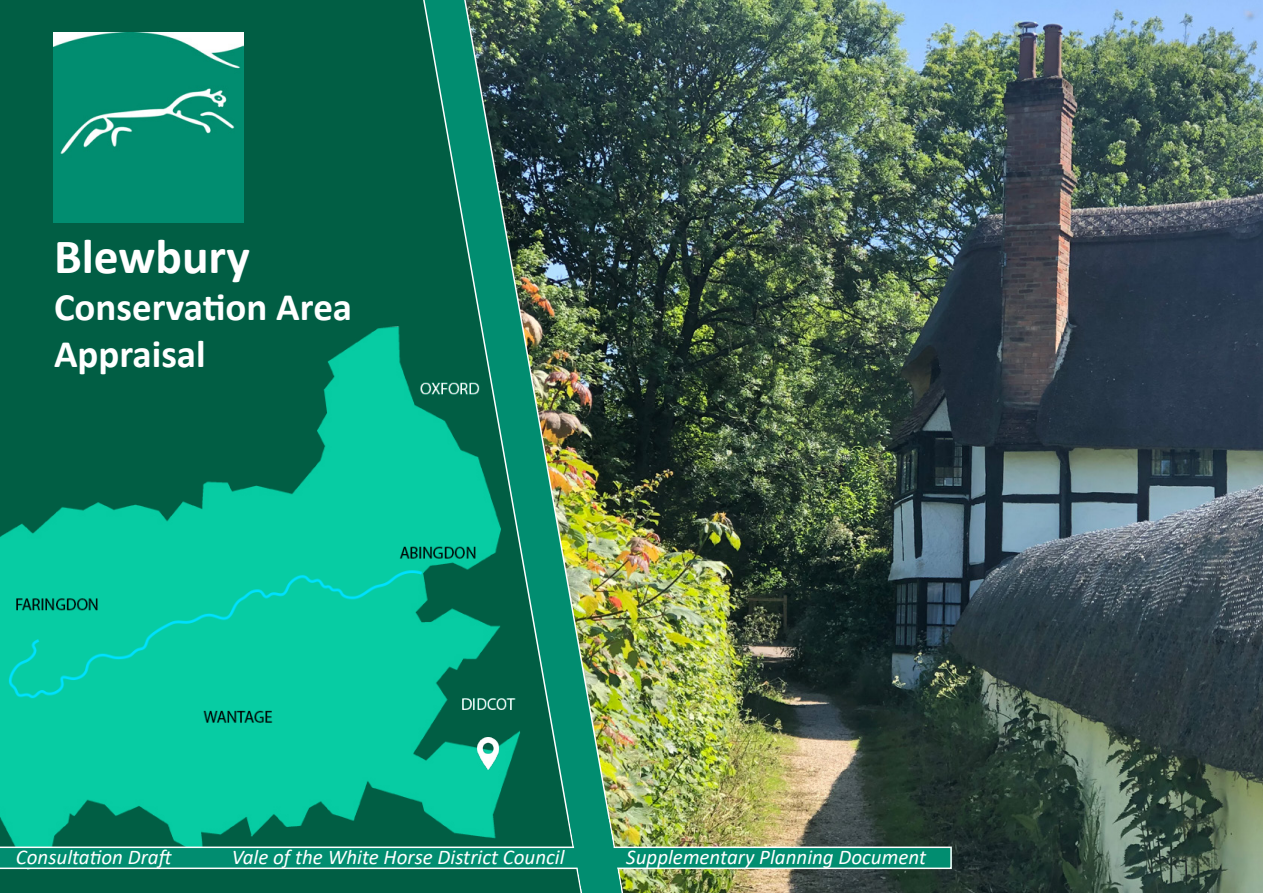
<style>
.page{position:relative;width:1263px;height:893px;background:#fff}
.page>*{position:absolute;margin:0;border:0;box-sizing:border-box;transform-origin:0 0}
.t1{font:700 49.5px "Calibri";color:#fff}
.t2{font:700 39px "Calibri";color:#fff}
.t3{font:italic 21px "Calibri";color:#fff}
</style>
<div class="page">
<img style="left:625px;top:0;width:638px;height:893px">
<div style="left:0;top:0;width:421px;height:893px;background:#015e44"></div>
<img style="left:53px;top:33px;width:190px;height:189px">
<img style="left:421px;top:0;width:204px;height:893px">
<img style="left:0;top:321px;width:529px;height:498px">
<img style="left:477px;top:738px;width:22px;height:31px">
<svg style="left:0;top:819px;width:952px;height:70px;background:#267f61"></svg>
<p class="t1" style="left:54px;top:222px;width:197px">Blewbury</p>
<p class="t2" style="left:54px;top:279px;width:300px">Conservation Area</p>
<p class="t2" style="left:54px;top:326px;width:153px">Appraisal</p>
<p class="t3" style="left:16px;top:842px;width:159px">Consultation Draft</p>
<p class="t3" style="left:232px;top:842px;width:334px">Vale of the White Horse District Council</p>
<p class="t3" style="left:626px;top:842px;width:301px">Supplementary Planning Document</p>
</div>
